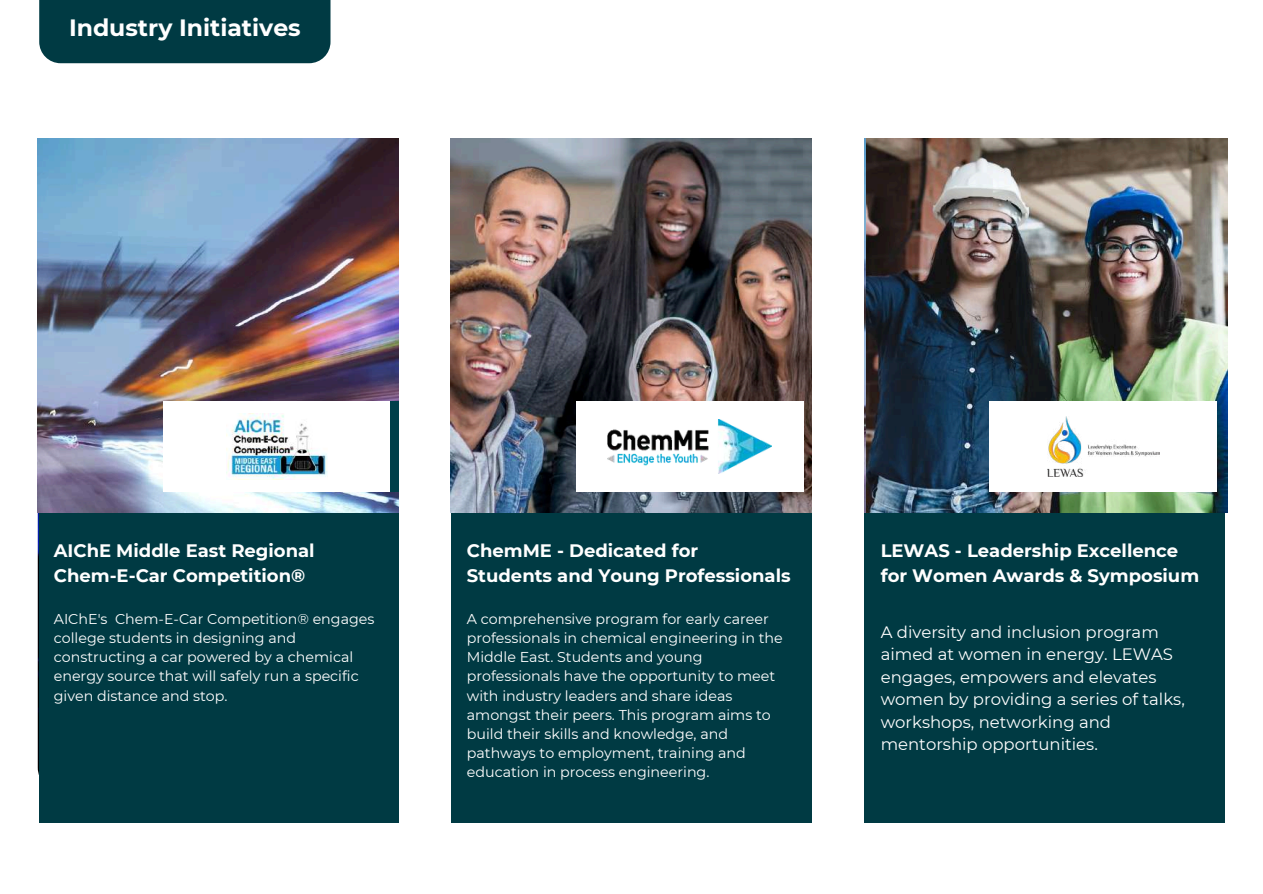
<style>
.page{position:relative;width:1263px;height:894px;background:#fff}
.page>*{position:absolute;margin:0;border:0;box-sizing:border-box;transform-origin:0 0}
.t1{font:700 23.55px "Montserrat";color:#fff}
.t2{font:700 18px/24.8px "Montserrat";color:#fff}
.t3{font:16.5px/22.5px "Montserrat";color:#fff}
.t4{font:14.25px/19.2px "Montserrat";color:#fff}
</style>
<div class="page">
<div style="left:39px;top:0;width:291px;height:63px;background:#003a43"></div>
<div style="left:39px;top:505px;width:360px;height:317px;background:#003a43"></div>
<div style="left:451px;top:505px;width:360px;height:317px;background:#003a43"></div>
<img style="left:38px;top:138px;width:361px;height:374px">
<img style="left:451px;top:138px;width:361px;height:374px">
<div style="left:163px;top:401px;width:227px;height:90px;background:#fff"></div>
<div style="left:390px;top:401px;width:9px;height:90px;background:#003f4a"></div>
<div style="left:576px;top:401px;width:227px;height:90px;background:#fff"></div>
<div style="left:865px;top:505px;width:360px;height:317px;background:#003a43"></div>
<img style="left:866px;top:138px;width:361px;height:374px">
<div style="left:990px;top:401px;width:227px;height:90px;background:#fff"></div>
<img style="left:226px;top:413px;width:101px;height:66px">
<img style="left:607px;top:419px;width:165px;height:54px">
<img style="left:1047px;top:416px;width:112px;height:60px">
<h1 class="t1" style="left:69px;top:13px;width:233px">Industry Initiatives</h1>
<p class="t2" style="left:54px;top:538px;width:262px">AIChE Middle East Regional<br>Chem-E-Car Competition®</p>
<p class="t2" style="left:467px;top:538px;width:325px">ChemME - Dedicated for<br>Students and Young Professionals</p>
<p class="t4" style="left:54px;top:609px;width:322px">AIChE's Chem-E-Car Competition® engages college students in designing and constructing a car powered by a chemical energy source that will safely run a specific given distance and stop.</p>
<p class="t4" style="left:467px;top:609px;width:317px">A comprehensive program for early career professionals in chemical engineering in the Middle East. Students and young professionals have the opportunity to meet with industry leaders and share ideas amongst their peers. This program aims to build their skills and knowledge, and pathways to employment, training and education in process engineering.</p>
<p class="t2" style="left:881px;top:538px;width:320px">LEWAS - Leadership Excellence for Women Awards &amp; Symposium</p>
<p class="t3" style="left:881px;top:620px;width:306px">A diversity and inclusion program aimed at women in energy. LEWAS engages, empowers and elevates women by providing a series of talks, workshops, networking and mentorship opportunities.</p>
</div>
